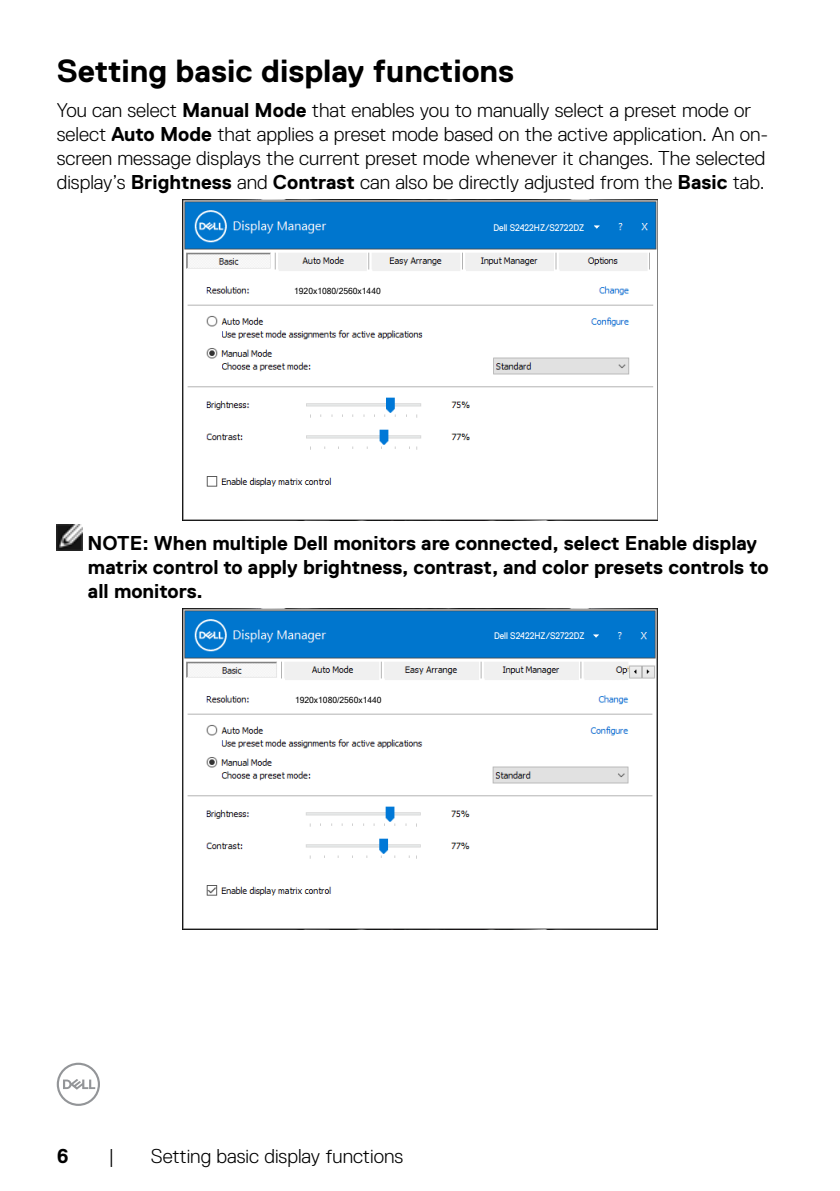
<style>
.page{position:relative;width:840px;height:1191px;background:#fff}
.page>*{position:absolute;margin:0;border:0;box-sizing:border-box;transform-origin:0 0}
.Head1{font:700 32px "Dell Replica";color:#000}
.Paragraph{font:300 20px/24px "Dell Replica";color:#000}
.Note{font:700 20px/24px "Dell Replica";color:#000}
.t1{font:9.6px "Dell Replica";color:#fff;scale:.9 1}
.t2{font:8.6px "Microsoft Sans Serif";color:#000}
.s1{font-weight:700}
</style>
<div class="page">
<svg style="left:57px;top:1062px;width:43px;height:44px"></svg>
<img style="left:182px;top:199px;width:475px;height:322px">
<div style="left:530px;top:220px;width:57px;height:13px;background:#0076ce"></div>
<div style="left:292px;top:286px;width:94px;height:10px;background:#fff"></div>
<img style="left:57px;top:525px;width:25px;height:25px">
<img style="left:182px;top:609px;width:475px;height:320px">
<div style="left:530px;top:628px;width:57px;height:13px;background:#0076ce"></div>
<div style="left:291px;top:691px;width:97px;height:15px;background:#fff"></div>
<p class="Head1" style="left:57px;top:53px;width:458px">Setting basic display functions</p>
<p class="Paragraph" style="left:57px;top:98px;width:712px">You can select <span class="s1">Manual Mode</span> that enables you to manually select a preset mode or select <span class="s1">Auto Mode</span> that applies a preset mode based on the active application. An on&shy;screen message displays the current preset mode whenever it changes. The selected display’s <span class="s1">Brightness</span> and <span class="s1">Contrast</span> can also be directly adjusted from the <span class="s1">Basic</span> tab.</p>
<p class="t1" style="left:493px;top:222px;width:102px">Dell S2422HZ/S2722DZ</p>
<p class="t2" style="left:294px;top:285px;width:88px">1920x1080/2560x1440</p>
<p class="Note" style="left:87px;top:531px;width:682px">NOTE: When multiple Dell monitors are connected, select Enable display matrix control to apply brightness, contrast, and color presets controls to all monitors.</p>
<p class="t1" style="left:494px;top:630px;width:102px">Dell S2422HZ/S2722DZ</p>
<p class="t2" style="left:295px;top:694px;width:88px">1920x1080/2560x1440</p>
<p class="Note" style="left:57px;top:1143px;width:13px">6</p>
<p class="Paragraph" style="left:108px;top:1143px;width:7px">|</p>
<p class="Paragraph" style="left:151px;top:1143px;width:254px">Setting basic display functions</p>
</div>
